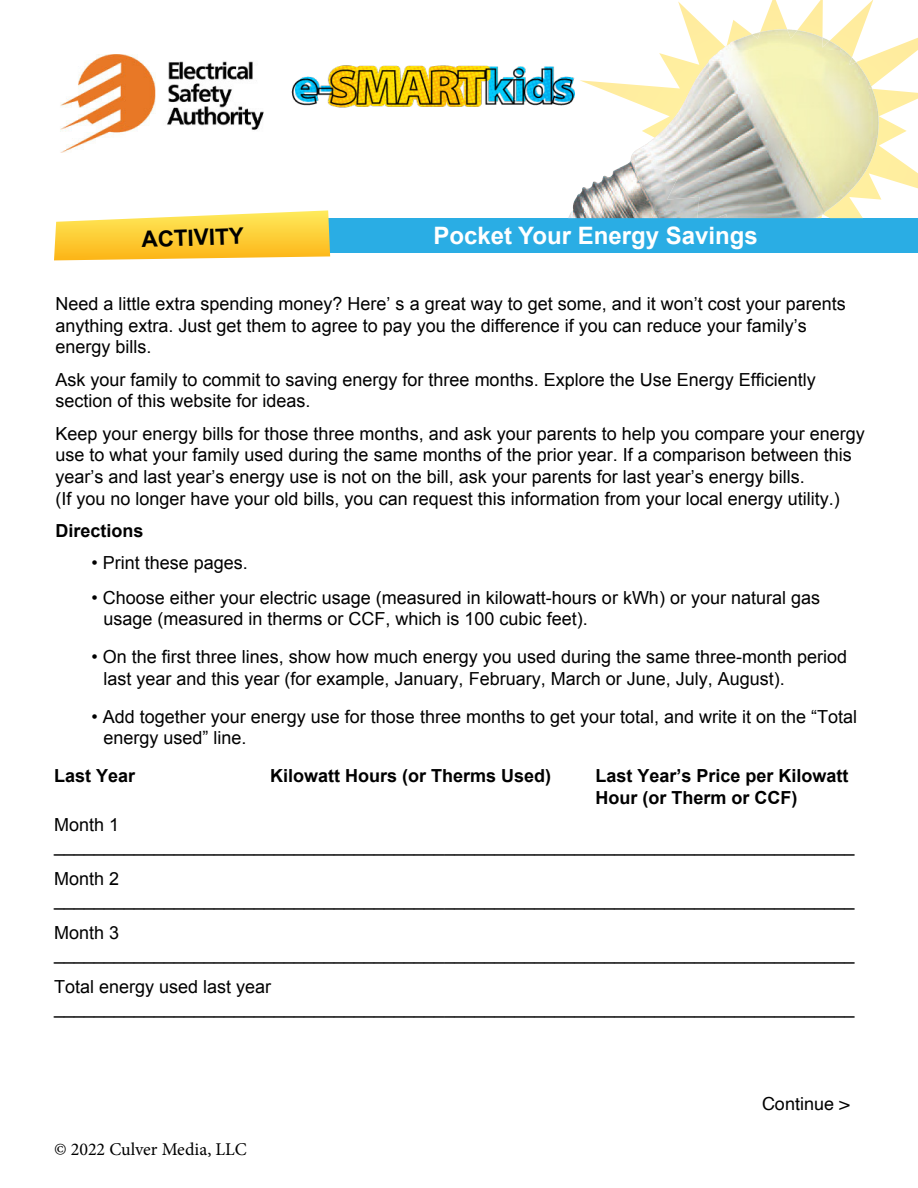
<style>
.page{position:relative;width:918px;height:1188px;background:#fff}
.page>*{position:absolute;margin:0;border:0;box-sizing:border-box;transform-origin:0 0}
.t1{font:700 24px "Arial";color:#fff}
.t2{font:700 22.5px "Arial";color:#000}
.t3{font:18px/21.6px "Arial";color:#000}
.t4{font:700 18px/21.6px "Arial";color:#000}
.t5{font:18px "Minion Pro";color:#000}
.t6{font:18px "Helvetica";color:#000}
</style>
<div class="page">
<div style="left:282px;top:218px;width:636px;height:35px;background:#2aade4"></div>
<svg style="left:54px;top:210px;width:276px;height:50px"></svg>
<img style="left:580px;top:37px;width:338px;height:163px">
<img style="left:580px;top:0;width:293px;height:138px">
<img style="left:592px;top:29px;width:280px;height:157px">
<img style="left:692px;top:29px;width:95px;height:59px">
<img style="left:291px;top:65px;width:284px;height:43px">
<img style="left:60px;top:54px;width:204px;height:98px">
<p class="t2" style="left:141px;top:224px;width:104px;rotate:-2deg">ACTIVITY</p>
<h1 class="t1" style="left:433px;top:220px;width:326px">Pocket Your Energy Savings</h1>
<p class="t3" style="left:56px;top:293px;width:792px">Need a little extra spending money? Here’ s a great way to get some, and it won’t cost your parents anything extra. Just get them to agree to pay you the difference if you can reduce your family’s energy bills.</p>
<p class="t3" style="left:56px;top:369px;width:762px">Ask your family to commit to saving energy for three months. Explore the Use Energy Efficiently section of this website for ideas.</p>
<p class="t3" style="left:56px;top:423px;width:811px">Keep your energy bills for those three months, and ask your parents to help you compare your energy use to what your family used during the same months of the prior year. If a comparison between this year’s and last year’s energy use is not on the bill, ask your parents for last year’s energy bills.<br>(If you no longer have your old bills, you can request this information from your local energy utility.)</p>
<p class="t4" style="left:56px;top:520px;width:90px">Directions</p>
<p class="t3" style="left:92px;top:552px;width:158px">• Print these pages.</p>
<p class="t3" style="left:104px;top:587px;width:718px;text-indent:-12px">• Choose either your electric usage (measured in kilowatt-hours or kWh) or your natural gas usage (measured in therms or CCF, which is 100 cubic feet).</p>
<p class="t3" style="left:104px;top:646px;width:745px;text-indent:-12px">• On the first three lines, show how much energy you used during the same three-month period last year and this year (for example, January, February, March or June, July, August).</p>
<p class="t3" style="left:104px;top:706px;width:755px;text-indent:-12px">• Add together your energy use for those three months to get your total, and write it on the “Total energy used” line.</p>
<p class="t4" style="left:54px;top:766px;width:83px">Last Year</p>
<p class="t4" style="left:270px;top:766px;width:283px">Kilowatt Hours (or Therms Used)</p>
<p class="t4" style="left:596px;top:766px;width:255px">Last Year’s Price per Kilowatt<br>Hour (or Therm or CCF)</p>
<p class="t3" style="left:54px;top:814px;width:802px">Month 1 ________________________________________________________________________________</p>
<p class="t3" style="left:54px;top:868px;width:802px">Month 2 ________________________________________________________________________________</p>
<p class="t3" style="left:54px;top:922px;width:802px">Month 3 ________________________________________________________________________________</p>
<p class="t3" style="left:54px;top:976px;width:802px">Total energy used last year ________________________________________________________________________________</p>
<p class="t5" style="left:54px;top:1137px;width:194px">© 2022 Culver Media, LLC</p>
<p class="t6" style="left:762px;top:1090px;width:89px">Continue &gt;</p>
</div>
